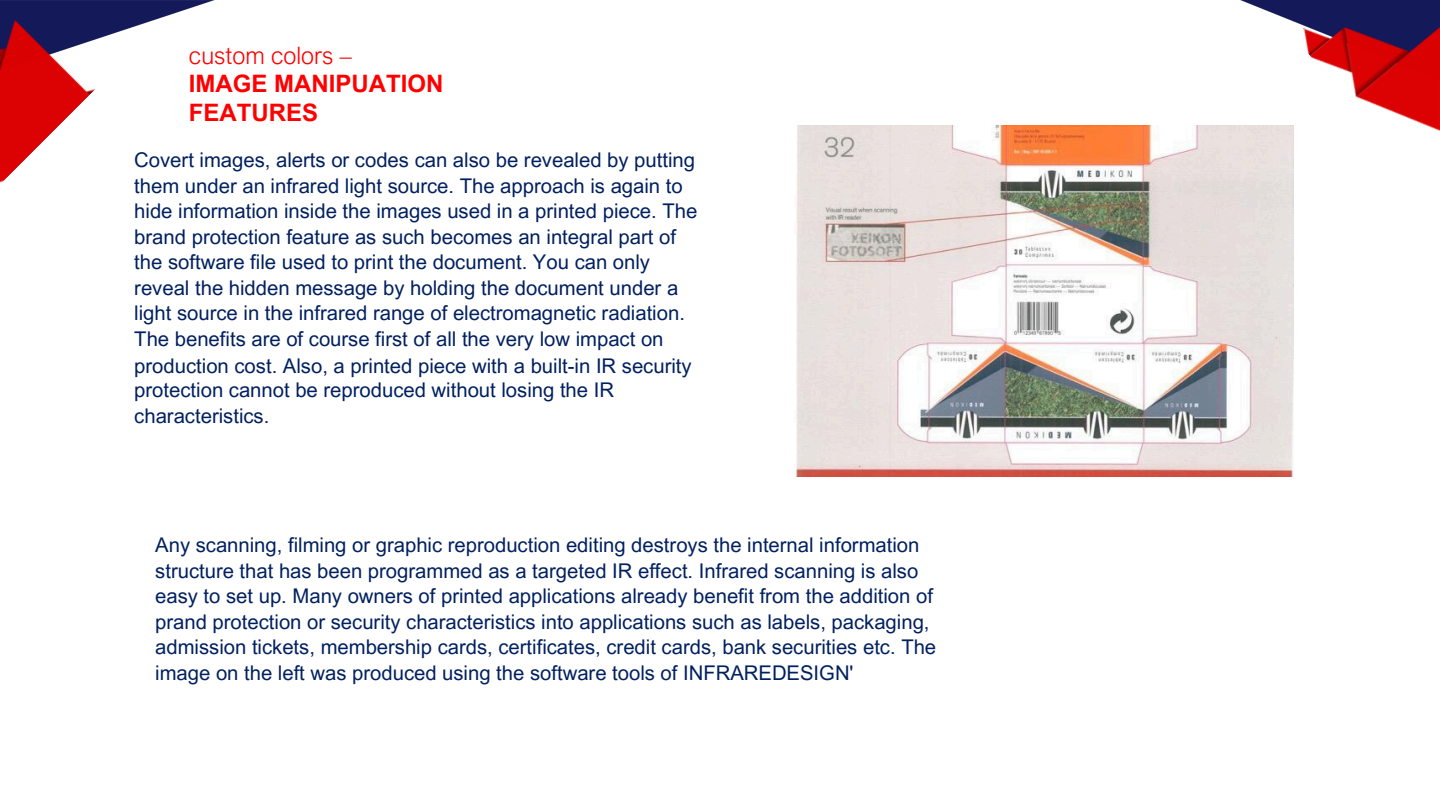
<style>
.page{position:relative;width:1440px;height:810px;background:#fff}
.page>*{position:absolute;margin:0;border:0;box-sizing:border-box;transform-origin:0 0}
.t1{font:700 24px/28.1px "Arial MT Pro";color:#f00}
.t2{font:20.3px/25.5px "Arial MT Pro";color:#002060}
.t3{font:20.2px/25.5px "Arial MT Pro";color:#002060}
.s1{font-family:"Arial Nova";font-weight:300}
</style>
<div class="page">
<img style="left:150px;top:0;width:65px;height:22px">
<img style="left:1240px;top:0;width:53px;height:22px">
<img style="left:0;top:0;width:150px;height:183px">
<img style="left:1293px;top:0;width:147px;height:131px">
<img style="left:795px;top:125px;width:499px;height:351px">
<h1 class="t1" style="left:189px;top:45px;width:256px"><span class="s1">custom colors –<br></span>IMAGE MANIPUATION<br>FEATURES</h1>
<p class="t2" style="left:134px;top:150px;width:565px">Covert images, alerts or codes can also be revealed by putting them under an infrared light source. The approach is again to hide information inside the images used in a printed piece. The brand protection feature as such becomes an integral part of the software file used to print the document. You can only reveal the hidden message by holding the document under a light source in the infrared range of electromagnetic radiation.<br>The benefits are of course first of all the very low impact on</p>
<p class="t2" style="left:134px;top:355px;width:559px">production cost. Also, a printed piece with a built-in IR security</p>
<p class="t2" style="left:134px;top:380px;width:481px">protection cannot be reproduced without losing the IR</p>
<p class="t2" style="left:134px;top:406px;width:137px">characteristics.</p>
<p class="t3" style="left:155px;top:535px;width:783px">Any scanning, filming or graphic reproduction editing destroys the internal information structure that has been programmed as a targeted IR effect. Infrared scanning is also easy to set up. Many owners of printed applications already benefit from the addition of prand protection or security characteristics into applications such as labels, packaging, admission tickets, membership cards, certificates, credit cards, bank securities etc. The image on the left was produced using the software tools of INFRAREDESIGN'</p>
</div>
